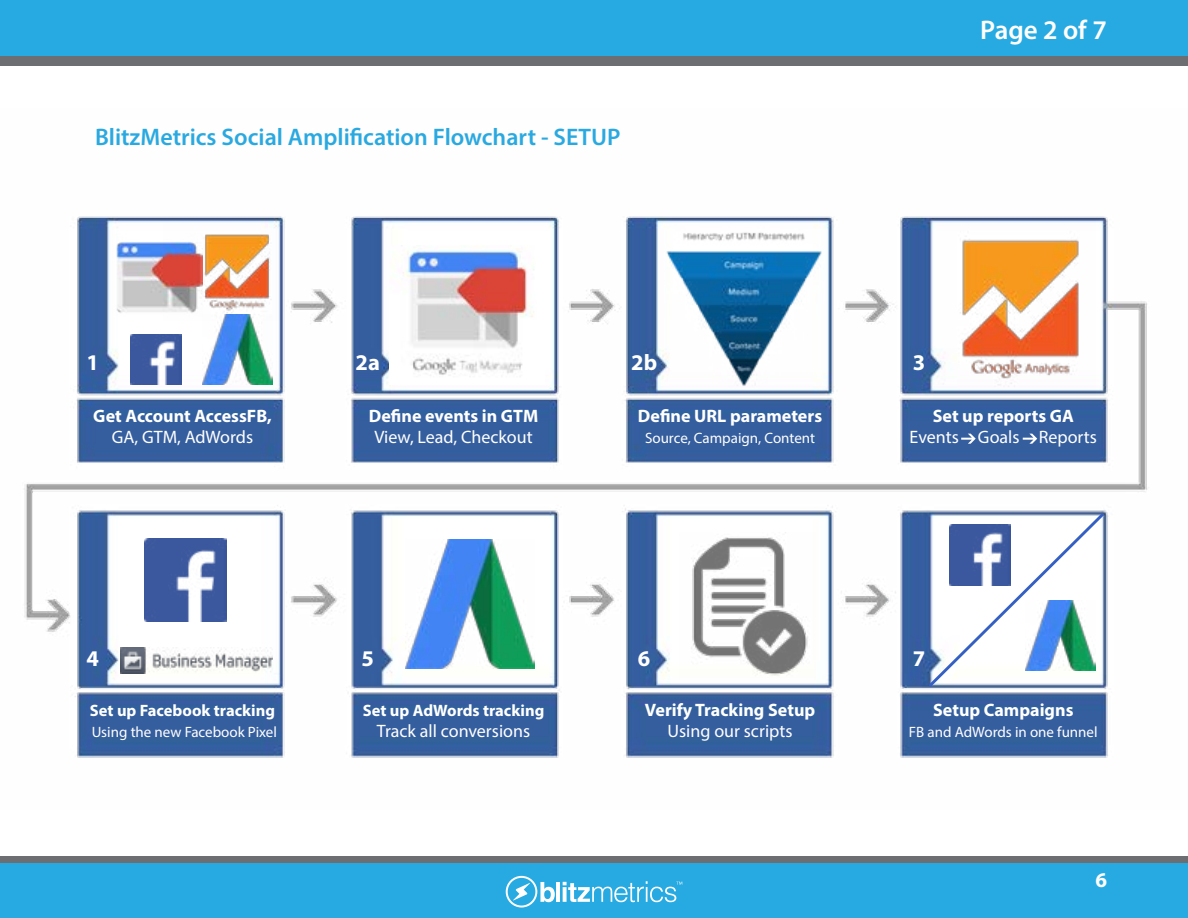
<style>
.page{position:relative;width:1188px;height:918px;background:#fff}
.page>*{position:absolute;margin:0;border:0;box-sizing:border-box;transform-origin:0 0}
.t1{font:600 27px "Myriad Pro";letter-spacing:-.01em;color:#fff}
.t2{font:600 24px "Myriad Pro";color:#2aa9e0}
.t3{font:700 22.5px "Myriad Pro";color:#fff}
.t4{font:700 21px "Myriad Pro";color:#fff}
.t5{font:700 18px "Myriad Pro";color:#fff}
.t6{font:18px "Myriad Pro";color:#fff}
.t7{font:700 16.5px "Myriad Pro";color:#fff}
.t8{font:15px "Myriad Pro";color:#fff}
</style>
<div class="page">
<div style="left:0;top:856px;width:1188px;height:62px;background:#6d6e71"></div>
<div style="left:0;top:864px;width:1188px;height:54px;background:#27aae2"></div>
<div style="left:0;top:55px;width:1188px;height:11px;background:#6d6e71"></div>
<div style="left:0;top:0;width:1188px;height:55px;background:#27aae2"></div>
<img style="left:24px;top:216px;width:1123px;height:542px">
<img style="left:116px;top:234px;width:48px;height:87px">
<img style="left:203px;top:321px;width:70px;height:63px">
<img style="left:131px;top:334px;width:50px;height:50px">
<img style="left:164px;top:223px;width:117px;height:98px">
<img style="left:390px;top:245px;width:154px;height:140px">
<img style="left:662px;top:221px;width:164px;height:174px">
<img style="left:933px;top:219px;width:162px;height:179px">
<img style="left:144px;top:539px;width:83px;height:83px">
<img style="left:121px;top:648px;width:152px;height:25px">
<img style="left:406px;top:540px;width:129px;height:129px">
<img style="left:679px;top:532px;width:137px;height:145px">
<svg style="left:927px;top:512px;width:177px;height:175px"></svg>
<svg style="left:961px;top:434px;width:15px;height:10px"></svg>
<svg style="left:1023px;top:434px;width:14px;height:10px"></svg>
<svg style="left:506px;top:876px;width:49px;height:32px"></svg>
<hr style="left:556px;top:882px;width:4px;height:20px;background:#fff">
<svg style="left:563px;top:881px;width:119px;height:21px"></svg>
<h1 class="t1" style="left:980px;top:12px;width:128px">Page 2 of 7</h1>
<h2 class="t2" style="left:95px;top:122px;width:527px">BlitzMetrics Social Amplification Flowchart - SETUP</h2>
<p class="t3" style="left:87px;top:348px;width:14px">1</p>
<p class="t3" style="left:356px;top:348px;width:26px">2a</p>
<p class="t3" style="left:631px;top:348px;width:27px">2b</p>
<p class="t3" style="left:913px;top:348px;width:14px">3</p>
<p class="t5" style="left:93px;top:404px;width:180px">Get Account AccessFB,</p>
<p class="t6" style="left:112px;top:426px;width:143px">GA, GTM, AdWords</p>
<p class="t5" style="left:369px;top:404px;width:171px">Define events in GTM</p>
<p class="t6" style="left:374px;top:426px;width:160px">View, Lead, Checkout</p>
<p class="t5" style="left:638px;top:404px;width:186px">Define URL parameters</p>
<p class="t8" style="left:645px;top:429px;width:172px">Source, Campaign, Content</p>
<p class="t5" style="left:933px;top:404px;width:143px">Set up reports GA</p>
<p class="t6" style="left:910px;top:426px;width:189px">Events Goals Reports</p>
<p class="t3" style="left:87px;top:644px;width:14px">4</p>
<p class="t3" style="left:361px;top:644px;width:14px">5</p>
<p class="t3" style="left:638px;top:644px;width:14px">6</p>
<p class="t3" style="left:913px;top:644px;width:14px">7</p>
<p class="t7" style="left:90px;top:699px;width:187px">Set up Facebook tracking</p>
<p class="t8" style="left:92px;top:723px;width:187px">Using the new Facebook Pixel</p>
<p class="t7" style="left:363px;top:699px;width:183px">Set up AdWords tracking</p>
<p class="t6" style="left:377px;top:720px;width:155px">Track all conversions</p>
<p class="t5" style="left:645px;top:698px;width:172px">Verify Tracking Setup</p>
<p class="t6" style="left:668px;top:720px;width:126px">Using our scripts</p>
<p class="t5" style="left:933px;top:698px;width:142px">Setup Campaigns</p>
<p class="t8" style="left:909px;top:723px;width:190px">FB and AdWords in one funnel</p>
<p class="t4" style="left:1095px;top:867px;width:13px">6</p>
</div>
